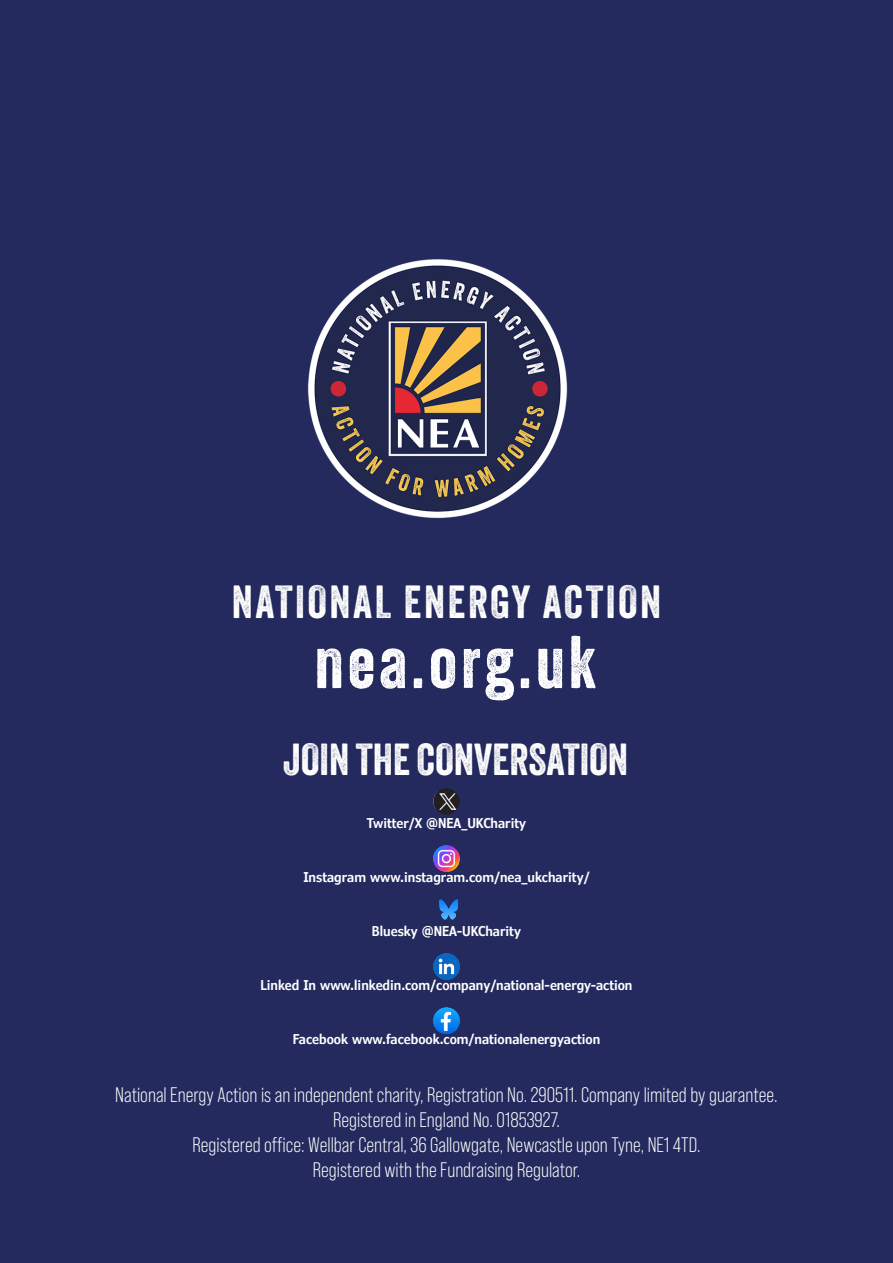
<style>
.page{position:relative;width:893px;height:1263px;background:#242a5e}
.page>*{position:absolute;margin:0;border:0;box-sizing:border-box;transform-origin:0 0}
.t1{font:72px "Veneer";letter-spacing:.06em;color:#fff}
.t2{font:45px "Veneer";letter-spacing:.06em;color:#fff}
.t3{font:43.5px "Veneer";color:#fff}
.t4{font:21px "Bebas Neue Pro";color:#fff}
.t5{font:600 condensed 13.5px "Verdana Pro";color:#fff}
</style>
<div class="page">
<img style="left:295px;top:244px;width:285px;height:285px;border-radius:142px">
<img style="left:433px;top:788px;width:27px;height:27px;border-radius:13px">
<img style="left:433px;top:845px;width:27px;height:27px">
<img style="left:439px;top:899px;width:20px;height:20px">
<img style="left:433px;top:953px;width:27px;height:27px">
<img style="left:433px;top:1007px;width:27px;height:27px">
<p class="t2" style="left:232px;top:574px;width:431px">NATIONAL ENERGY ACTION</p>
<p class="t1" style="left:315px;top:618px;width:283px">nea.org.uk</p>
<p class="t3" style="left:283px;top:733px;width:347px">JOIN THE CONVERSATION</p>
<p class="t5" style="left:367px;top:814px;width:161px">Twitter/X @NEA_UKCharity</p>
<p class="t5" style="left:303px;top:868px;width:288px">Instagram www.instagram.com/nea_ukcharity/</p>
<p class="t5" style="left:372px;top:922px;width:151px">Bluesky @NEA-UKCharity</p>
<p class="t5" style="left:260px;top:976px;width:373px">Linked In www.linkedin.com/company/national-energy-action</p>
<p class="t5" style="left:293px;top:1030px;width:309px">Facebook www.facebook.com/nationalenergyaction</p>
<p class="t4" style="left:115px;top:1083px;width:664px">National Energy Action is an independent charity, Registration No. 290511. Company limited by guarantee.</p>
<p class="t4" style="left:333px;top:1108px;width:228px">Registered in England No. 01853927.</p>
<p class="t4" style="left:192px;top:1133px;width:509px">Registered office: Wellbar Central, 36 Gallowgate, Newcastle upon Tyne, NE1 4TD.</p>
<p class="t4" style="left:313px;top:1158px;width:269px">Registered with the Fundraising Regulator.</p>
</div>
